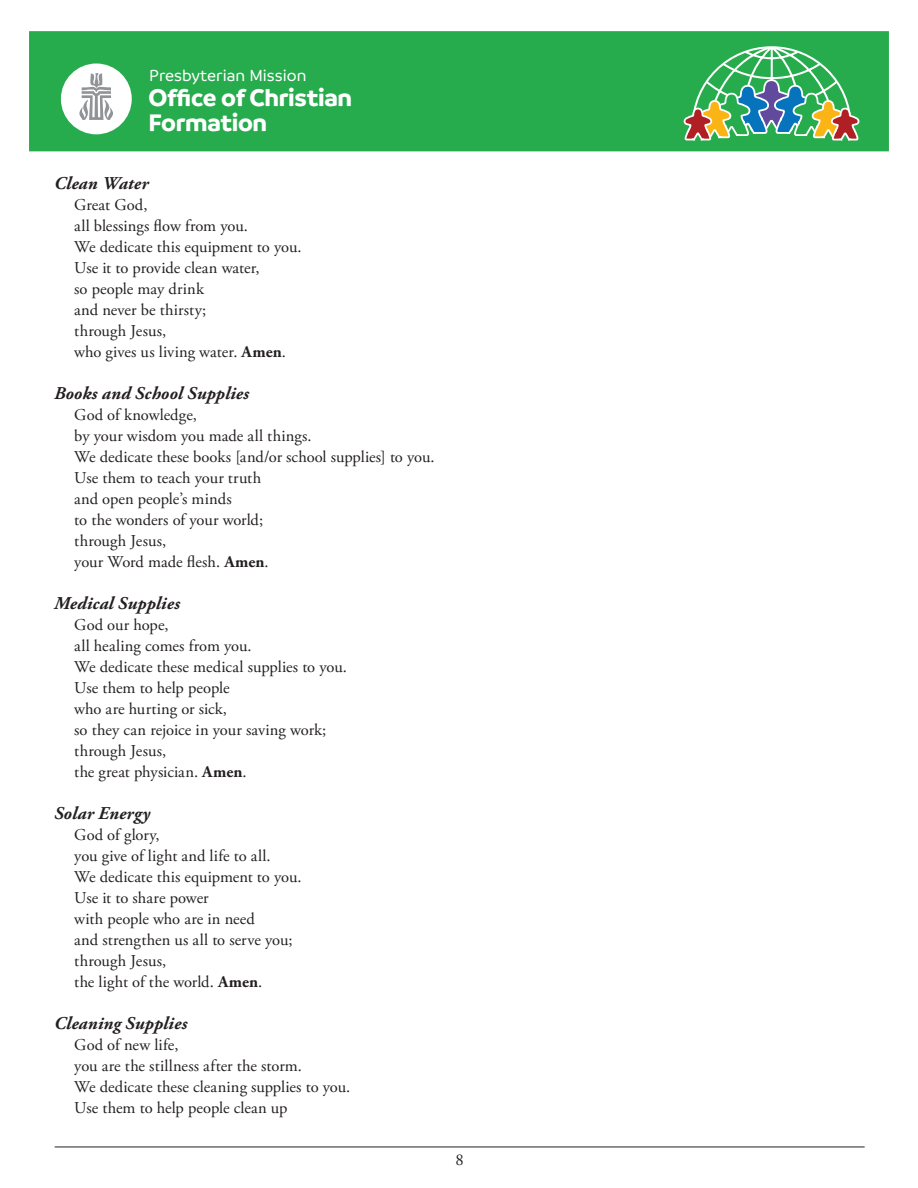
<style>
.page{position:relative;width:918px;height:1188px;background:#fff}
.page>*{position:absolute;margin:0;border:0;box-sizing:border-box;transform-origin:0 0}
.t1{font:700 25.8px/25.5px "Branding";letter-spacing:-.01em;color:#fff}
.Ital_Head{font:italic 700 18px "Adobe Garamond Pro";letter-spacing:.01em;color:#231f20}
.t2{font:500 17.25px "Branding";color:#fff}
.t3{font:16.5px "Adobe Garamond Pro";color:#231f20}
.s1{font-weight:700}
</style>
<div class="page">
<div style="left:27px;top:29px;width:864px;height:124px;background:#27ac4d;border:2px solid #fff"></div>
<svg style="left:683px;top:46px;width:177px;height:107px"></svg>
<div style="left:61px;top:64px;width:71px;height:70px;background:#fff;border-radius:50%"></div>
<svg style="left:79px;top:73px;width:34px;height:47px"></svg>
<hr style="left:55px;top:1147px;width:810px;height:1px;background:#231f20">
<p class="t2" style="left:149px;top:66px;width:159px">Presbyterian Mission</p>
<h1 class="t1" style="left:148px;top:85px;width:205px">Office of Christian<br>Formation</h1>
<p class="Ital_Head" style="left:54px;top:173px;width:96px">Clean Water</p>
<p class="t3" style="left:74px;top:195px;width:75px">Great God,</p>
<p class="t3" style="left:74px;top:216px;width:175px">all blessings flow from you.</p>
<p class="t3" style="left:74px;top:237px;width:229px">We dedicate this equipment to you.</p>
<p class="t3" style="left:74px;top:258px;width:187px">Use it to provide clean water,</p>
<p class="t3" style="left:74px;top:279px;width:131px">so people may drink</p>
<p class="t3" style="left:74px;top:300px;width:134px">and never be thirsty;</p>
<p class="t3" style="left:74px;top:321px;width:94px">through Jesus,</p>
<p class="t3" style="left:74px;top:342px;width:213px">who gives us living water. <span class="s1">Amen</span>.</p>
<p class="Ital_Head" style="left:54px;top:383px;width:197px">Books and School Supplies</p>
<p class="t3" style="left:74px;top:405px;width:124px">God of knowledge,</p>
<p class="t3" style="left:74px;top:426px;width:239px">by your wisdom you made all things.</p>
<p class="t3" style="left:74px;top:447px;width:362px">We dedicate these books [and/or school supplies] to you.</p>
<p class="t3" style="left:74px;top:468px;width:188px">Use them to teach your truth</p>
<p class="t3" style="left:74px;top:489px;width:159px">and open people’s minds</p>
<p class="t3" style="left:74px;top:510px;width:190px">to the wonders of your world;</p>
<p class="t3" style="left:74px;top:531px;width:94px">through Jesus,</p>
<p class="t3" style="left:74px;top:552px;width:196px">your Word made flesh. <span class="s1">Amen</span>.</p>
<p class="Ital_Head" style="left:54px;top:593px;width:127px">Medical Supplies</p>
<p class="t3" style="left:74px;top:615px;width:96px">God our hope,</p>
<p class="t3" style="left:74px;top:636px;width:179px">all healing comes from you.</p>
<p class="t3" style="left:74px;top:657px;width:274px">We dedicate these medical supplies to you.</p>
<p class="t3" style="left:74px;top:678px;width:157px">Use them to help people</p>
<p class="t3" style="left:74px;top:699px;width:154px">who are hurting or sick,</p>
<p class="t3" style="left:74px;top:720px;width:254px">so they can rejoice in your saving work;</p>
<p class="t3" style="left:74px;top:741px;width:94px">through Jesus,</p>
<p class="t3" style="left:74px;top:762px;width:174px">the great physician. <span class="s1">Amen</span>.</p>
<p class="Ital_Head" style="left:54px;top:803px;width:98px">Solar Energy</p>
<p class="t3" style="left:74px;top:825px;width:87px">God of glory,</p>
<p class="t3" style="left:74px;top:846px;width:198px">you give of light and life to all.</p>
<p class="t3" style="left:74px;top:867px;width:229px">We dedicate this equipment to you.</p>
<p class="t3" style="left:74px;top:888px;width:136px">Use it to share power</p>
<p class="t3" style="left:74px;top:909px;width:182px">with people who are in need</p>
<p class="t3" style="left:74px;top:930px;width:220px">and strengthen us all to serve you;</p>
<p class="t3" style="left:74px;top:951px;width:94px">through Jesus,</p>
<p class="t3" style="left:74px;top:972px;width:190px">the light of the world. <span class="s1">Amen</span>.</p>
<p class="Ital_Head" style="left:54px;top:1013px;width:135px">Cleaning Supplies</p>
<p class="t3" style="left:74px;top:1035px;width:106px">God of new life,</p>
<p class="t3" style="left:74px;top:1056px;width:229px">you are the stillness after the storm.</p>
<p class="t3" style="left:74px;top:1077px;width:278px">We dedicate these cleaning supplies to you.</p>
<p class="t3" style="left:74px;top:1098px;width:215px">Use them to help people clean up</p>
<p class="t3" style="left:456px;top:1150px;width:10px">8</p>
</div>
